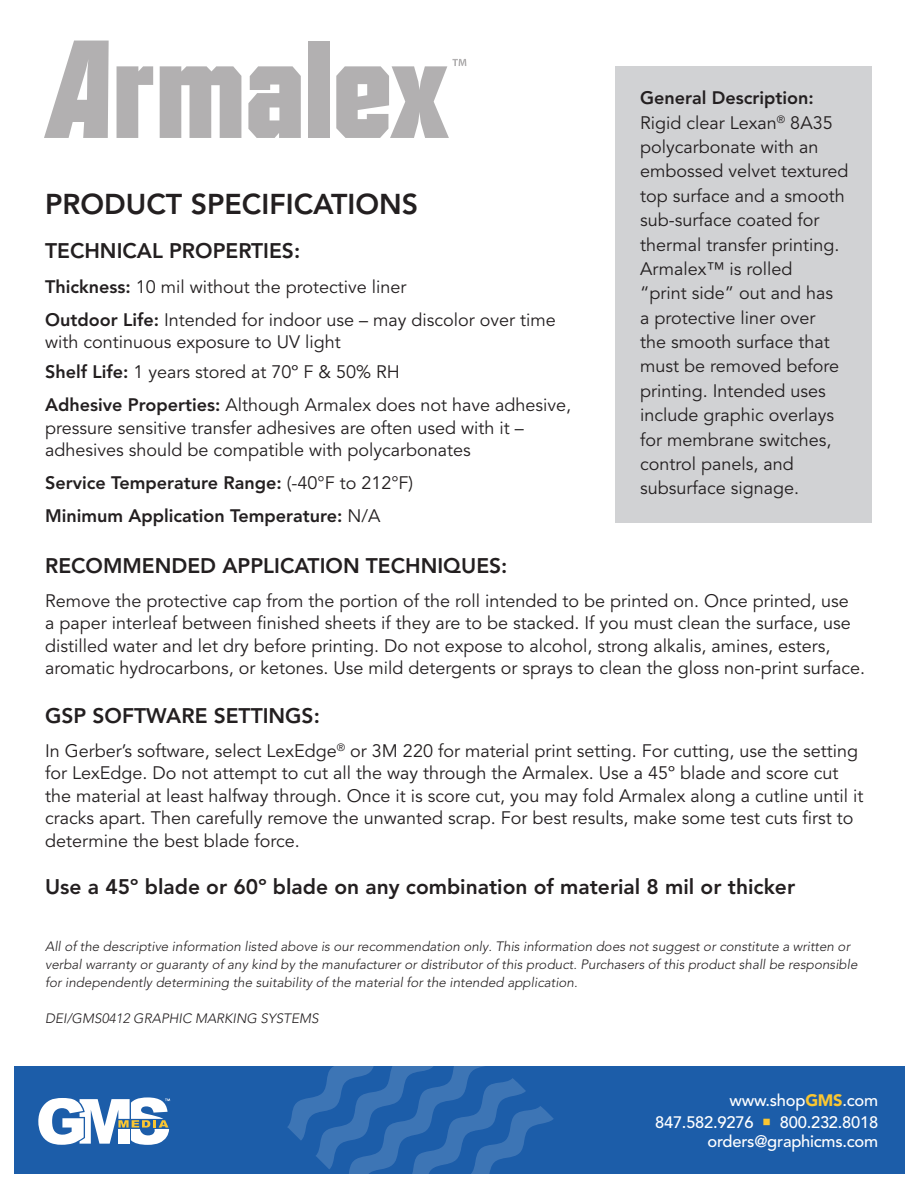
<style>
.page{position:relative;width:918px;height:1188px;background:#fff}
.page>*{position:absolute;margin:0;border:0;box-sizing:border-box;transform-origin:0 0}
.Heading_In_text{font:800 28.5px "Avenir LT Pro";color:#231f20}
.Body_Text{font:800 21px "Avenir LT Pro";color:#231f20}
.Body_Text-2{font:18px/24.5px "Avenir LT Pro";color:#231f20}
.Body_Text-3{font:800 18px "Avenir LT Pro";color:#231f20}
.t1{font:500 16.5px "Avenir LT Pro";letter-spacing:-.015em;color:#fff}
.t2{font:italic 300 13.5px/18px "Avenir LT Pro";color:#231f20}
.s1{font-weight:800}
.s2{font-weight:400}
.s3{font-weight:900;color:#fac631}
.s4{color:#fac631}
</style>
<div class="page">
<div style="left:616px;top:66px;width:256px;height:457px;background:#d1d2d4"></div>
<div style="left:14px;top:1066px;width:891px;height:108px;background:#1c5da9"></div>
<svg style="left:38px;top:1097px;width:132px;height:48px"></svg>
<svg style="left:287px;top:1066px;width:267px;height:108px"></svg>
<svg style="left:44px;top:41px;width:65px;height:97px"></svg>
<svg style="left:117px;top:66px;width:36px;height:72px"></svg>
<svg style="left:160px;top:66px;width:81px;height:72px;background:#bebdbe"></svg>
<svg style="left:248px;top:66px;width:53px;height:72px;background:#bcbbbc"></svg>
<div style="left:308px;top:42px;width:21px;height:96px;background:#b2b0b1"></div>
<svg style="left:336px;top:59px;width:130px;height:79px"></svg>
<p class="Heading_In_text" style="left:45px;top:187px;width:375px">PRODUCT SPECIFICATIONS</p>
<p class="Body_Text" style="left:45px;top:238px;width:257px">TECHNICAL PROPERTIES:</p>
<p class="Body_Text-2" style="left:45px;top:275px;width:363px"><span class="s1">Thickness:</span> 10 mil without the protective liner</p>
<p class="Body_Text-2" style="left:45px;top:309px;width:512px;line-height:22.5px"><span class="s1">Outdoor Life:</span> Intended for indoor use – may discolor over time with continuous exposure to UV light</p>
<p class="Body_Text-2" style="left:45px;top:360px;width:356px"><span class="s1">Shelf Life:</span> 1 years stored at 70º F &amp; 50% RH</p>
<p class="Body_Text-2" style="left:45px;top:394px;width:528px;line-height:22.5px"><span class="s1">Adhesive Properties:</span> Although Armalex does not have adhesive, pressure sensitive transfer adhesives are often used with it – adhesives should be compatible with polycarbonates</p>
<p class="Body_Text-3" style="left:45px;top:472px;width:370px">Service Temperature Range: <span class="s2">(-40°F to 212°F)</span></p>
<p class="Body_Text-3" style="left:45px;top:505px;width:337px">Minimum Application Temperature: <span class="s2">N/A</span></p>
<p class="Body_Text" style="left:45px;top:553px;width:464px">RECOMMENDED APPLICATION TECHNIQUES:</p>
<p class="Body_Text-2" style="left:640px;top:86px;width:210px"><span class="s1">General Description:<br></span>Rigid clear Lexan<sup>®</sup> 8A35 polycarbonate with an embossed velvet textured top surface and a smooth sub-surface coated for thermal transfer printing.<br>Armalex™ is rolled<br>“print side” out and has<br>a protective liner over<br>the smooth surface that must be removed before printing. Intended uses include graphic overlays for membrane switches, control panels, and subsurface signage.</p>
<p class="Body_Text-2" style="left:45px;top:589px;width:821px;line-height:22.5px">Remove the protective cap from the portion of the roll intended to be printed on. Once printed, use<br>a paper interleaf between finished sheets if they are to be stacked. If you must clean the surface, use distilled water and let dry before printing. Do not expose to alcohol, strong alkalis, amines, esters, aromatic hydrocarbons, or ketones. Use mild detergents or sprays to clean the gloss non-print surface.</p>
<p class="Body_Text" style="left:45px;top:703px;width:276px">GSP SOFTWARE SETTINGS:</p>
<p class="Body_Text-2" style="left:45px;top:739px;width:820px;line-height:22.5px">In Gerber’s software, select LexEdge<sup>®</sup> or 3M 220 for material print setting. For cutting, use the setting for LexEdge. Do not attempt to cut all the way through the Armalex. Use a 45º blade and score cut the material at least halfway through. Once it is score cut, you may fold Armalex along a cutline until it cracks apart. Then carefully remove the unwanted scrap. For best results, make some test cuts first to determine the best blade force.</p>
<p class="Body_Text" style="left:45px;top:874px;width:752px">Use a 45º blade or 60º blade on any combination of material 8 mil or thicker</p>
<p class="t2" style="left:45px;top:938px;width:814px">All of the descriptive information listed above is our recommendation only. This information does not suggest or constitute a written or verbal warranty or guaranty of any kind by the manufacturer or distributor of this product. Purchasers of this product shall be responsible for independently determining the suitability of the material for the intended application.</p>
<p class="t2" style="left:45px;top:1010px;width:275px">DEI/GMS0412 GRAPHIC MARKING SYSTEMS</p>
<p class="t1" style="left:730px;top:1091px;width:150px">www.shop<span class="s3">GMS</span>.com</p>
<p class="t1" style="left:655px;top:1113px;width:225px">847.582.9276 <span class="s4">○</span> 800.232.8018</p>
<p class="t1" style="left:707px;top:1131px;width:172px">orders@graphicms.com</p>
</div>
